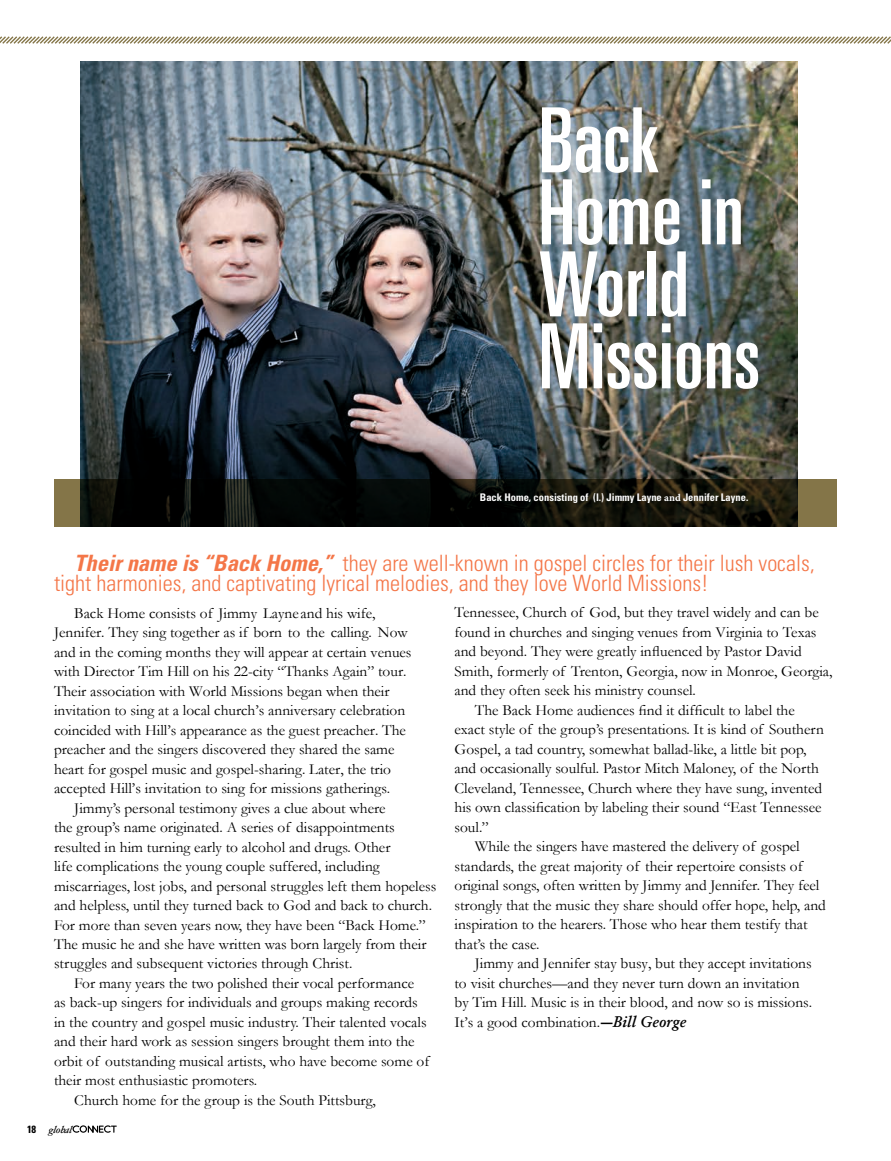
<style>
.page{position:relative;width:891px;height:1161px;background:#fff}
.page>*{position:absolute;margin:0;border:0;box-sizing:border-box;transform-origin:0 0}
.t1{font:ultra-condensed 90px/72px "Univers LT Std";color:#fff}
.t2{font:300 condensed 22.5px/20.9px "Univers LT Std";color:#f47648}
.t3{font:15.3px "Garamond";color:#000}
.t4{font:700 condensed 10.5px "Univers LT Std";color:#fff}
.t5{font:italic 10.2px "Hoefler Text";color:#000;scale:1.06 1}
.s1{font-family:"Minion Pro";font-stretch:normal}
.s2{font-weight:700;font-style:italic}
.s3{font-weight:600;font-style:italic}
.s4{font-family:"Univers LT Std";font-weight:700;font-style:normal;font-stretch:condensed;font-size:10.5px}
</style>
<div class="page">
<svg style="left:73px;top:1125px;width:44px;height:8px"></svg>
<svg style="left:0;top:36px;width:891px;height:8px"></svg>
<img style="left:80px;top:61px;width:717px;height:466px">
<svg style="left:54px;top:479px;width:783px;height:47px;background:#17160d"></svg>
<h1 class="t1" style="left:539px;top:104px;width:223px">Back<br>Home in<br>World<br>Missions</h1>
<p class="t4" style="left:480px;top:490px;width:270px">Back Home, consisting of (l.) Jimmy Layne <span class="s1">and</span> Jennifer Layne.</p>
<h2 class="t2" style="left:54px;top:552px;width:762px;text-indent:20px"><span class="s2">Their name is “Back Home,”</span> they are well-known in gospel circles for their lush vocals, tight harmonies, and captivating lyrical melodies, and they love World Missions!</h2>
<p class="t3" style="left:74px;top:604px;width:303px">Back Home consists of Jimmy Layne and his wife,</p>
<p class="t3" style="left:54px;top:623px;width:355px">Jennifer. They sing together as if born to the calling. Now</p>
<p class="t3" style="left:54px;top:643px;width:359px">and in the coming months they will appear at certain venues</p>
<p class="t3" style="left:54px;top:662px;width:354px">with Director Tim Hill on his 22-city “Thanks Again” tour.</p>
<p class="t3" style="left:54px;top:682px;width:337px">Their association with World Missions began when their</p>
<p class="t3" style="left:54px;top:701px;width:353px">invitation to sing at a local church’s anniversary celebration</p>
<p class="t3" style="left:54px;top:721px;width:354px">coincided with Hill’s appearance as the guest preacher. The</p>
<p class="t3" style="left:54px;top:740px;width:342px">preacher and the singers discovered they shared the same</p>
<p class="t3" style="left:54px;top:760px;width:339px">heart for gospel music and gospel-sharing. Later, the trio</p>
<p class="t3" style="left:54px;top:779px;width:338px">accepted Hill’s invitation to sing for missions gatherings.</p>
<p class="t3" style="left:74px;top:799px;width:313px">Jimmy’s personal testimony gives a clue about where</p>
<p class="t3" style="left:54px;top:818px;width:342px">the group’s name originated. A series of disappointments</p>
<p class="t3" style="left:54px;top:838px;width:338px">resulted in him turning early to alcohol and drugs. Other</p>
<p class="t3" style="left:54px;top:857px;width:327px">life complications the young couple suffered, including</p>
<p class="t3" style="left:54px;top:877px;width:384px">miscarriages, lost jobs, and personal struggles left them hopeless</p>
<p class="t3" style="left:54px;top:896px;width:380px">and helpless, until they turned back to God and back to church.</p>
<p class="t3" style="left:54px;top:916px;width:373px">For more than seven years now, they have been “Back Home.”</p>
<p class="t3" style="left:54px;top:935px;width:374px">The music he and she have written was born largely from their</p>
<p class="t3" style="left:54px;top:955px;width:300px">struggles and subsequent victories through Christ.</p>
<p class="t3" style="left:74px;top:974px;width:342px">For many years the two polished their vocal performance</p>
<p class="t3" style="left:54px;top:994px;width:365px">as back-up singers for individuals and groups making records</p>
<p class="t3" style="left:54px;top:1013px;width:374px">in the country and gospel music industry. Their talented vocals</p>
<p class="t3" style="left:54px;top:1033px;width:362px">and their hard work as session singers brought them into the</p>
<p class="t3" style="left:54px;top:1052px;width:377px">orbit of outstanding musical artists, who have become some of</p>
<p class="t3" style="left:54px;top:1072px;width:205px">their most enthusiastic promoters.</p>
<p class="t3" style="left:74px;top:1091px;width:303px">Church home for the group is the South Pittsburg,</p>
<p class="t3" style="left:455px;top:604px;width:366px">Tennessee, Church of God, but they travel widely and can be</p>
<p class="t3" style="left:455px;top:623px;width:364px">found in churches and singing venues from Virginia to Texas</p>
<p class="t3" style="left:455px;top:642px;width:349px">and beyond. They were greatly influenced by Pastor David</p>
<p class="t3" style="left:455px;top:662px;width:380px">Smith, formerly of Trenton, Georgia, now in Monroe, Georgia,</p>
<p class="t3" style="left:455px;top:681px;width:243px">and they often seek his ministry counsel.</p>
<p class="t3" style="left:475px;top:701px;width:322px">The Back Home audiences find it difficult to label the</p>
<p class="t3" style="left:455px;top:720px;width:371px">exact style of the group’s presentations. It is kind of Southern</p>
<p class="t3" style="left:455px;top:740px;width:354px">Gospel, a tad country, somewhat ballad-like, a little bit pop,</p>
<p class="t3" style="left:455px;top:759px;width:366px">and occasionally soulful. Pastor Mitch Maloney, of the North</p>
<p class="t3" style="left:455px;top:779px;width:369px">Cleveland, Tennessee, Church where they have sung, invented</p>
<p class="t3" style="left:455px;top:798px;width:369px">his own classification by labeling their sound “East Tennessee</p>
<p class="t3" style="left:455px;top:818px;width:36px">soul.”</p>
<p class="t3" style="left:475px;top:837px;width:327px">While the singers have mastered the delivery of gospel</p>
<p class="t3" style="left:455px;top:857px;width:350px">standards, the great majority of their repertoire consists of</p>
<p class="t3" style="left:455px;top:876px;width:367px">original songs, often written by Jimmy and Jennifer. They feel</p>
<p class="t3" style="left:455px;top:896px;width:373px">strongly that the music they share should offer hope, help, and</p>
<p class="t3" style="left:455px;top:915px;width:355px">inspiration to the hearers. Those who hear them testify that</p>
<p class="t3" style="left:455px;top:935px;width:87px">that’s the case.</p>
<p class="t3" style="left:475px;top:954px;width:338px">Jimmy and Jennifer stay busy, but they accept invitations</p>
<p class="t3" style="left:455px;top:974px;width:347px">to visit churches—and they never turn down an invitation</p>
<p class="t3" style="left:455px;top:993px;width:359px">by Tim Hill. Music is in their blood, and now so is missions.</p>
<p class="t3" style="left:455px;top:1013px;width:233px">It’s a good combination.<span class="s3">—Bill George</span></p>
<p class="t5" style="left:27px;top:1123px;width:44px"><span class="s4">18</span> global</p>
</div>
